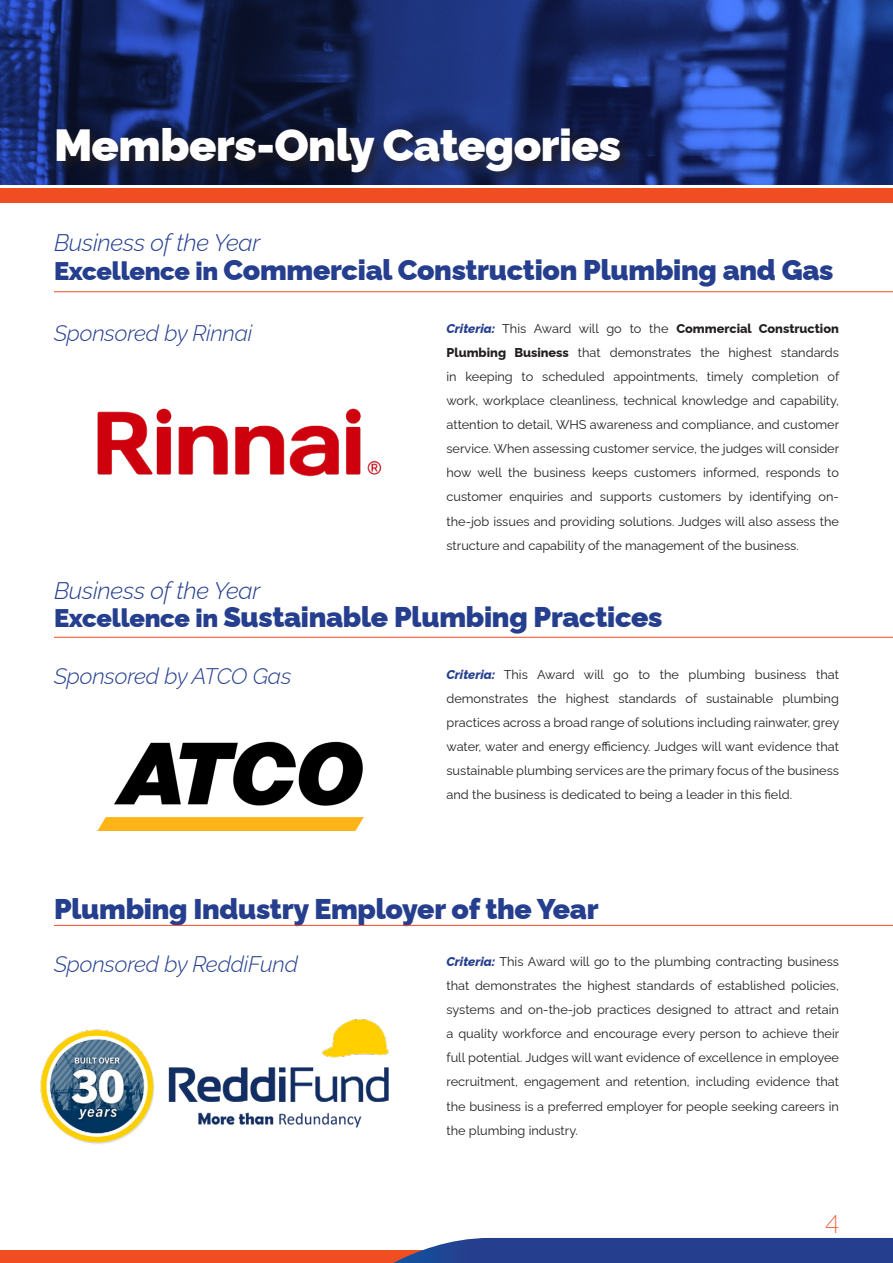
<style>
.page{position:relative;width:893px;height:1263px;background:#fff}
.page>*{position:absolute;margin:0;border:0;box-sizing:border-box;transform-origin:0 0}
.t1{font:900 45px "Raleway";letter-spacing:-.01em;color:#fff}
.t2{font:900 28.5px "Raleway";letter-spacing:-.01em;color:#253f8e}
.t3{font:200 25.5px "Raleway";color:#f04d22}
.t4{font:italic 300 24px "Raleway";letter-spacing:-.01em;color:#253f8e}
.t5{font:italic 300 22.5px "Raleway";letter-spacing:-.01em;color:#253f8e}
.t6{font:12.75px/24px "Raleway";color:#231f20;text-align:justify}
.s1{font-size:25.5px}
.s2{font-weight:800;font-style:italic;color:#253f8e}
.s3{font-weight:800}
</style>
<div class="page">
<img style="left:0;top:0;width:893px;height:185px">
<svg style="left:0;top:202px;width:893px;height:1px"></svg>
<div style="left:0;top:188px;width:893px;height:14px;background:#f04d22"></div>
<div style="left:55px;top:125px;width:579px;height:60px;background:#231f20;opacity:.75"></div>
<div style="left:0;top:1250px;width:498px;height:13px;background:#f04d22"></div>
<svg style="left:393px;top:1238px;width:500px;height:25px"></svg>
<hr style="left:54px;top:291px;width:839px;height:1px;background:#f04d22">
<hr style="left:54px;top:637px;width:839px;height:1px;background:#f04d22">
<hr style="left:54px;top:925px;width:839px;height:1px;background:#f04d22">
<img style="left:40px;top:1019px;width:349px;height:126px">
<img style="left:97px;top:408px;width:285px;height:69px">
<img style="left:97px;top:741px;width:267px;height:90px">
<p class="t1" style="left:54px;top:109px;width:569px">Members-Only Categories</p>
<p class="t4" style="left:54px;top:224px;width:208px">Business of the Year</p>
<p class="t2" style="left:54px;top:247px;width:781px"><span class="s1">Excellence in</span> Commercial Construction Plumbing and Gas</p>
<p class="t5" style="left:54px;top:315px;width:200px">Sponsored by Rinnai</p>
<p class="t6" style="left:446px;top:316px;width:394px"><span class="s2">Criteria:</span> This Award will go to the <span class="s3">Commercial Construction Plumbing Business</span> that demonstrates the highest standards in keeping to scheduled appointments, timely completion of work, workplace cleanliness, technical knowledge and capability, attention to detail, WHS awareness and compliance, and customer service. When assessing customer service, the judges will consider how well the business keeps customers informed, responds to customer enquiries and supports customers by identifying on&shy;the-job issues and providing solutions. Judges will also assess the structure and capability of the management of the business.</p>
<p class="t4" style="left:54px;top:571px;width:208px">Business of the Year</p>
<p class="t2" style="left:54px;top:594px;width:610px"><span class="s1">Excellence in</span> Sustainable Plumbing Practices</p>
<p class="t5" style="left:54px;top:658px;width:239px">Sponsored by ATCO Gas</p>
<p class="t6" style="left:446px;top:661px;width:394px"><span class="s2">Criteria:</span> This Award will go to the plumbing business that demonstrates the highest standards of sustainable plumbing practices across a broad range of solutions including rainwater, grey water, water and energy efficiency. Judges will want evidence that sustainable plumbing services are the primary focus of the business and the business is dedicated to being a leader in this field.</p>
<p class="t2" style="left:54px;top:886px;width:546px">Plumbing Industry Employer of the Year</p>
<p class="t5" style="left:54px;top:946px;width:246px">Sponsored by ReddiFund</p>
<p class="t6" style="left:446px;top:948px;width:394px"><span class="s2">Criteria:</span> This Award will go to the plumbing contracting business that demonstrates the highest standards of established policies, systems and on-the-job practices designed to attract and retain a quality workforce and encourage every person to achieve their full potential. Judges will want evidence of excellence in employee recruitment, engagement and retention, including evidence that the business is a preferred employer for people seeking careers in the plumbing industry.</p>
<p class="t3" style="left:825px;top:1204px;width:16px">4</p>
</div>
